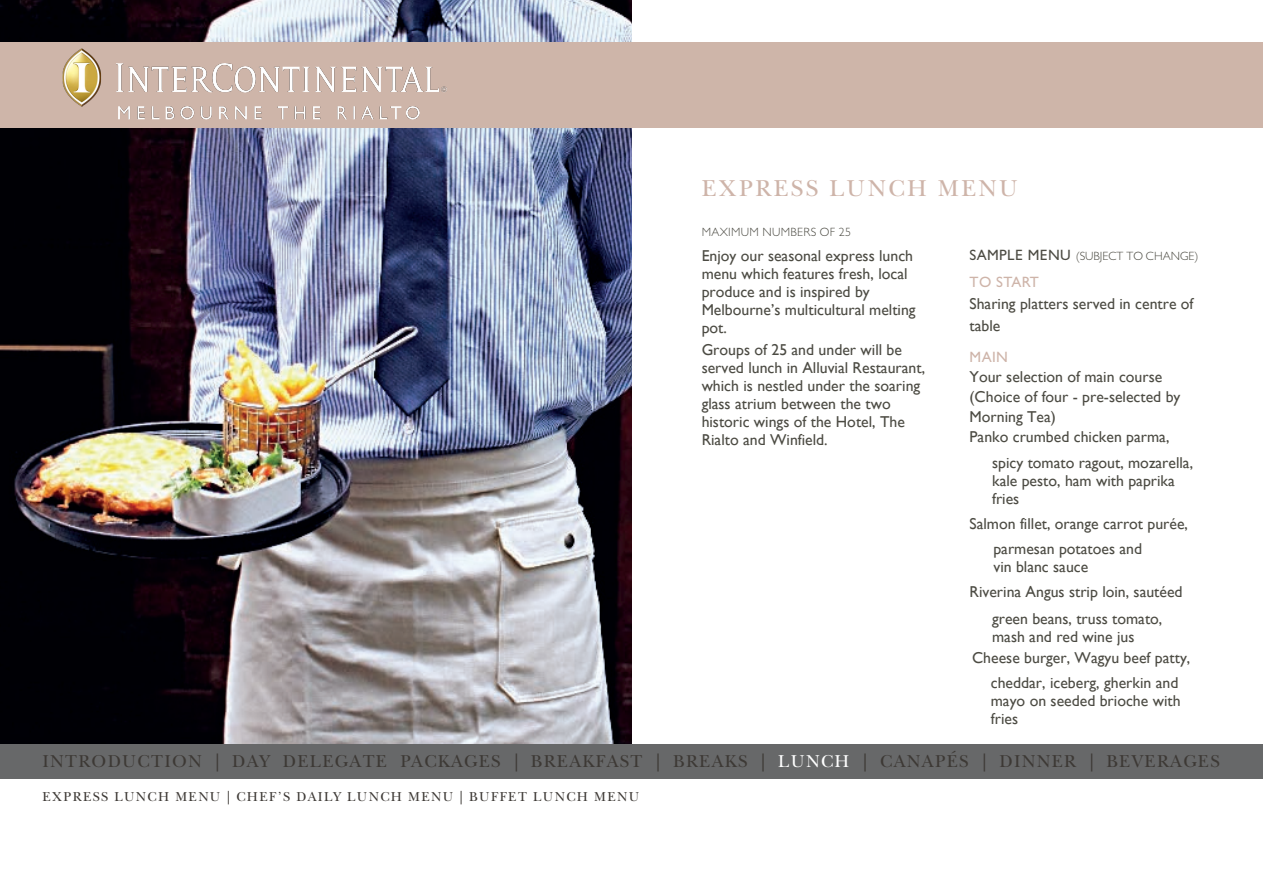
<style>
.page{position:relative;width:1263px;height:893px;background:#fff}
.page>*{position:absolute;margin:0;border:0;box-sizing:border-box;transform-origin:0 0}
.t1{font:24px "New Baskerville";letter-spacing:.1em;color:#ceb4a9}
.t2{font:18px "New Baskerville";letter-spacing:.07em;color:#3d3935}
.t3{font:15.75px/18px "Gill Sans";color:#4c4b43}
.t4{font:500 15px "Gill Sans MT Pro";letter-spacing:.025em;color:#ceb4a9}
.t5{font:13.5px "New Baskerville";letter-spacing:.1em;color:#3d3935}
.t6{font:300 12px "Gill Sans MT Pro";color:#4c4b43}
.t7{font:300 12px "Gill Sans MT Pro";letter-spacing:.025em;color:#4c4b43}
.s1{font-weight:500;font-size:15px}
.s2{color:#fff}
</style>
<div class="page">
<img style="left:0;top:0;width:632px;height:744px">
<div style="left:0;top:43px;width:1263px;height:85px;background:#ceb5a9"></div>
<img style="left:62px;top:48px;width:385px;height:72px">
<div style="left:0;top:744px;width:1263px;height:34px;background:#676869"></div>
<h1 class="t1" style="left:702px;top:174px;width:318px">EXPRESS LUNCH MENU</h1>
<p class="t7" style="left:702px;top:225px;width:151px">MAXIMUM NUMBERS OF 25</p>
<p class="t3" style="left:702px;top:247px;width:216px">Enjoy our seasonal express lunch menu which features fresh, local produce and is inspired by<br>Melbourne’s multicultural melting pot.</p>
<p class="t3" style="left:702px;top:341px;width:225px">Groups of 25 and under will be served lunch in Alluvial Restaurant, which is nestled under the soaring glass atrium between the two historic wings of the Hotel, The<br>Rialto and Winfield.</p>
<p class="t6" style="left:969px;top:249px;width:230px"><span class="s1">SAMPLE MENU</span> (SUBJECT TO CHANGE)</p>
<p class="t4" style="left:969px;top:273px;width:71px">TO START</p>
<p class="t3" style="left:969px;top:293px;width:225px;line-height:22.5px">Sharing platters served in centre of table</p>
<p class="t4" style="left:969px;top:348px;width:40px">MAIN</p>
<p class="t3" style="left:969px;top:367px;width:212px;line-height:20.1px">Your selection of main course (Choice of four - pre-selected by<br>Morning Tea)<br>Panko crumbed chicken parma,</p>
<p class="t3" style="left:992px;top:454px;width:203px">spicy tomato ragout, mozarella, kale pesto, ham with paprika fries</p>
<p class="t3" style="left:993px;top:511px;width:196px;line-height:24.9px;text-indent:-24px">Salmon fillet, orange carrot purée, parmesan potatoes and</p>
<p class="t3" style="left:993px;top:558px;width:96px">vin blanc sauce</p>
<p class="t3" style="left:969px;top:583px;width:215px">Riverina Angus strip loin, sautéed</p>
<p class="t3" style="left:992px;top:609px;width:172px">green beans, truss tomato,</p>
<p class="t3" style="left:972px;top:626px;width:220px;line-height:21.8px;text-indent:20px">mash and red wine jus<br>Cheese burger, Wagyu beef patty,</p>
<p class="t3" style="left:991px;top:674px;width:191px">cheddar, iceberg, gherkin and mayo on seeded brioche with fries</p>
<p class="t2" style="left:43px;top:751px;width:1179px">INTRODUCTION | DAY DELEGATE PACKAGES | BREAKFAST | BREAKS | <span class="s2">LUNCH</span> | CANAPÉS | DINNER | BEVERAGES</p>
<p class="t5" style="left:43px;top:788px;width:598px">EXPRESS LUNCH MENU | CHEF’S DAILY LUNCH MENU | BUFFET LUNCH MENU</p>
</div>
